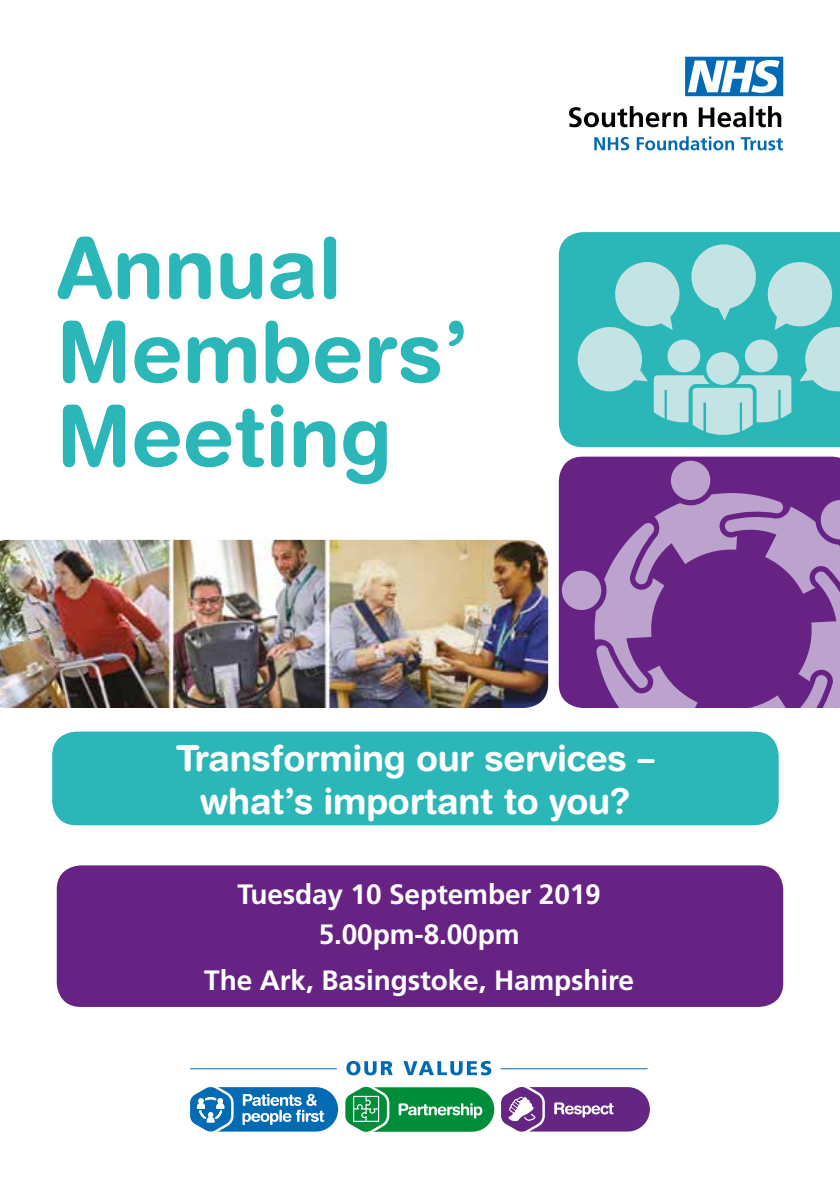
<style>
.page{position:relative;width:840px;height:1191px;background:#fff}
.page>*{position:absolute;margin:0;border:0;box-sizing:border-box;transform-origin:0 0}
.t1{font:700 84px/84px "Helvetica Rounded";color:#2bb6b7}
.t2{font:700 36px/43.2px "Helvetica Rounded";letter-spacing:-.01em;color:#fff;text-align:center}
.t3{font:700 28px/40px "Frutiger";letter-spacing:-.005em;color:#fff;text-align:center}
</style>
<div class="page">
<div style="left:52px;top:731px;width:726px;height:94px;background:#2bb6b7;border-radius:24px"></div>
<svg style="left:558px;top:458px;width:281px;height:250px;background:#824d9b"></svg>
<svg style="left:558px;top:232px;width:281px;height:215px;background:#38babb"></svg>
<svg style="left:572px;top:244px;width:267px;height:191px;background:#6fcacb"></svg>
<img style="left:0;top:540px;width:548px;height:168px">
<svg style="left:190px;top:1086px;width:460px;height:46px"></svg>
<svg style="left:346px;top:1061px;width:46px;height:14px"></svg>
<svg style="left:403px;top:1061px;width:88px;height:14px"></svg>
<hr style="left:190px;top:1068px;width:146px;height:1px;background:#006ab4">
<hr style="left:500px;top:1068px;width:147px;height:1px;background:#006ab4">
<svg style="left:594px;top:136px;width:188px;height:14px"></svg>
<svg style="left:569px;top:106px;width:211px;height:21px"></svg>
<svg style="left:685px;top:57px;width:97px;height:39px"></svg>
<div style="left:57px;top:865px;width:725px;height:142px;background:#662383;border-radius:24px"></div>
<h1 class="t1" style="left:57px;top:225px;width:414px">Annual<br>Members’<br>Meeting</h1>
<p class="t2" style="left:176px;top:736px;width:480px">Transforming our services – what’s important to you?</p>
<p class="t3" style="left:237px;top:874px;width:364px">Tuesday 10 September 2019<br>5.00pm-8.00pm</p>
<p class="t3" style="left:204px;top:960px;width:431px">The Ark, Basingstoke, Hampshire</p>
</div>
